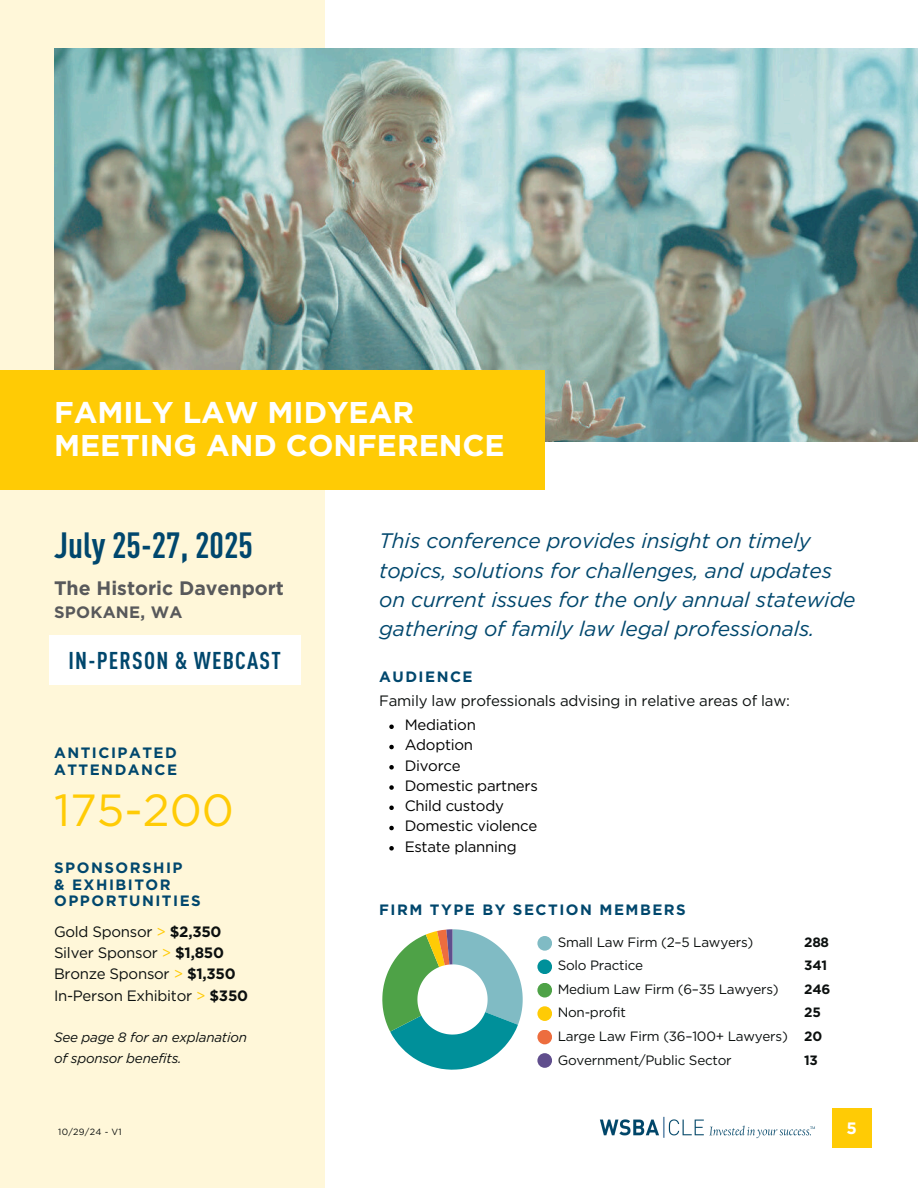
<style>
.page{position:relative;width:918px;height:1188px;background:#fff}
.page>*{position:absolute;margin:0;border:0;box-sizing:border-box;transform-origin:0 0}
.t1{font:45px "Gotham";color:#ffcb05}
.t2{font:700 condensed 36px "DINOT";color:#00476d}
.t3{font:700 30px/32.7px "Gotham";color:#fff}
.t4{font:700 condensed 24px "DINOT";letter-spacing:.05em;color:#00476d}
.t5{font:italic 21px/29.2px "Gotham";letter-spacing:-.01em;color:#00476d}
.t6{font:700 19.5px "Gotham";color:#58595b}
.t7{font:700 16.5px "Gotham";letter-spacing:.015em;color:#58595b}
.t8{font:700 16.5px "Gotham";color:#fff}
.t9{font:15px "Gotham";letter-spacing:-.02em;color:#0c100f}
.t10{font:700 15px/16.8px "Gotham";letter-spacing:.1em;color:#00476d}
.t11{font:15px "Gotham";letter-spacing:-.02em;color:#000}
.t12{font:13.5px "Gotham";letter-spacing:-.02em;color:#0c100f}
.t13{font:italic 13.5px/20.2px "Gotham";letter-spacing:-.02em;color:#0c100f}
.t14{font:700 13.5px "Gotham";letter-spacing:-.02em;color:#0c100f}
.t15{font:9px "Gotham";letter-spacing:.03em;color:#0c100f}
.s1{color:#ffcb05}
.s2{font-weight:700}
</style>
<div class="page">
<div style="left:832px;top:1108px;width:39px;height:39px;background:#ffcb05"></div>
<img style="left:600px;top:1116px;width:215px;height:23px">
<div style="left:0;top:0;width:325px;height:1188px;background:#fff7d9"></div>
<div style="left:49px;top:636px;width:252px;height:49px;background:#fff"></div>
<img style="left:54px;top:49px;width:864px;height:392px">
<div style="left:0;top:371px;width:545px;height:119px;background:#ffcb05"></div>
<svg style="left:382px;top:929px;width:141px;height:141px"></svg>
<div style="left:537px;top:936px;width:15px;height:15px;background:#80bbc4;border-radius:50%"></div>
<svg style="left:389px;top:725px;width:5px;height:4px"></svg>
<svg style="left:389px;top:745px;width:5px;height:4px"></svg>
<svg style="left:389px;top:765px;width:5px;height:5px"></svg>
<svg style="left:389px;top:785px;width:5px;height:5px"></svg>
<svg style="left:389px;top:806px;width:5px;height:4px"></svg>
<svg style="left:389px;top:826px;width:5px;height:4px"></svg>
<svg style="left:389px;top:846px;width:5px;height:5px"></svg>
<div style="left:537px;top:959px;width:15px;height:15px;background:#00909a;border-radius:50%"></div>
<div style="left:537px;top:983px;width:15px;height:15px;background:#4ea247;border-radius:50%"></div>
<div style="left:537px;top:1006px;width:15px;height:15px;background:#ffcb05;border-radius:50%"></div>
<div style="left:537px;top:1030px;width:15px;height:14px;background:#ed6d3e;border-radius:50%"></div>
<div style="left:537px;top:1053px;width:15px;height:15px;background:#604e8d;border-radius:50%"></div>
<p class="t3" style="left:54px;top:398px;width:452px">FAMILY LAW MIDYEAR<br>MEETING AND CONFERENCE</p>
<p class="t2" style="left:54px;top:520px;width:200px">July 25-27, 2025</p>
<p class="t6" style="left:54px;top:579px;width:232px">The Historic Davenport</p>
<p class="t7" style="left:54px;top:605px;width:130px">SPOKANE, WA</p>
<p class="t4" style="left:68px;top:644px;width:214px">IN-PERSON &amp; WEBCAST</p>
<p class="t10" style="left:54px;top:745px;width:125px">ANTICIPATED<br>ATTENDANCE</p>
<p class="t1" style="left:54px;top:790px;width:182px">175-200</p>
<p class="t10" style="left:54px;top:860px;width:148px">SPONSORSHIP<br>&amp; EXHIBITOR<br>OPPORTUNITIES</p>
<h5 class="t9" style="left:54px;top:925px;width:169px">Gold Sponsor <span class="s1">&gt;</span> <span class="s2">$2,350</span></h5>
<h4 class="t9" style="left:54px;top:946px;width:172px">Silver Sponsor <span class="s1">&gt;</span> <span class="s2">$1,850</span></h4>
<h6 class="t9" style="left:54px;top:967px;width:183px">Bronze Sponsor <span class="s1">&gt;</span> <span class="s2">$1,350</span></h6>
<h1 class="t9" style="left:54px;top:989px;width:196px">In-Person Exhibitor <span class="s1">&gt;</span> <span class="s2">$350</span></h1>
<h6 class="t13" style="left:54px;top:1028px;width:195px">See page 8 for an explanation of sponsor benefits.</h6>
<p class="t15" style="left:58px;top:1128px;width:65px">10/29/24 - V1</p>
<p class="t5" style="left:379px;top:527px;width:478px">This conference provides insight on timely topics, solutions for challenges, and updates on current issues for the only annual statewide gathering of family law legal professionals.</p>
<p class="t10" style="left:379px;top:669px;width:95px">AUDIENCE</p>
<p class="t9" style="left:379px;top:694px;width:412px">Family law professionals advising in relative areas of law:</p>
<p class="t11" style="left:405px;top:718px;width:73px">Mediation</p>
<p class="t11" style="left:405px;top:738px;width:70px">Adoption</p>
<p class="t11" style="left:405px;top:759px;width:58px">Divorce</p>
<p class="t11" style="left:405px;top:779px;width:135px">Domestic partners</p>
<p class="t11" style="left:405px;top:799px;width:101px">Child custody</p>
<p class="t11" style="left:405px;top:819px;width:134px">Domestic violence</p>
<p class="t11" style="left:405px;top:840px;width:114px">Estate planning</p>
<p class="t10" style="left:379px;top:903px;width:308px">FIRM TYPE BY SECTION MEMBERS</p>
<h3 class="t12" style="left:558px;top:936px;width:197px">Small Law Firm (2–5 Lawyers)</h3>
<h5 class="t12" style="left:558px;top:959px;width:87px">Solo Practice</h5>
<h6 class="t12" style="left:558px;top:983px;width:223px">Medium Law Firm (6–35 Lawyers)</h6>
<p class="t12" style="left:558px;top:1007px;width:70px">Non-profit</p>
<p class="t12" style="left:558px;top:1030px;width:232px">Large Law Firm (36–100+ Lawyers)</p>
<p class="t12" style="left:558px;top:1054px;width:176px">Government/Public Sector</p>
<p class="t14" style="left:804px;top:936px;width:26px">288</p>
<p class="t14" style="left:804px;top:959px;width:24px">341</p>
<p class="t14" style="left:804px;top:983px;width:28px">246</p>
<p class="t14" style="left:804px;top:1007px;width:18px">25</p>
<p class="t14" style="left:804px;top:1030px;width:20px">20</p>
<h6 class="t14" style="left:804px;top:1054px;width:15px">13</h6>
<p class="t8" style="left:846px;top:1121px;width:12px">5</p>
</div>
